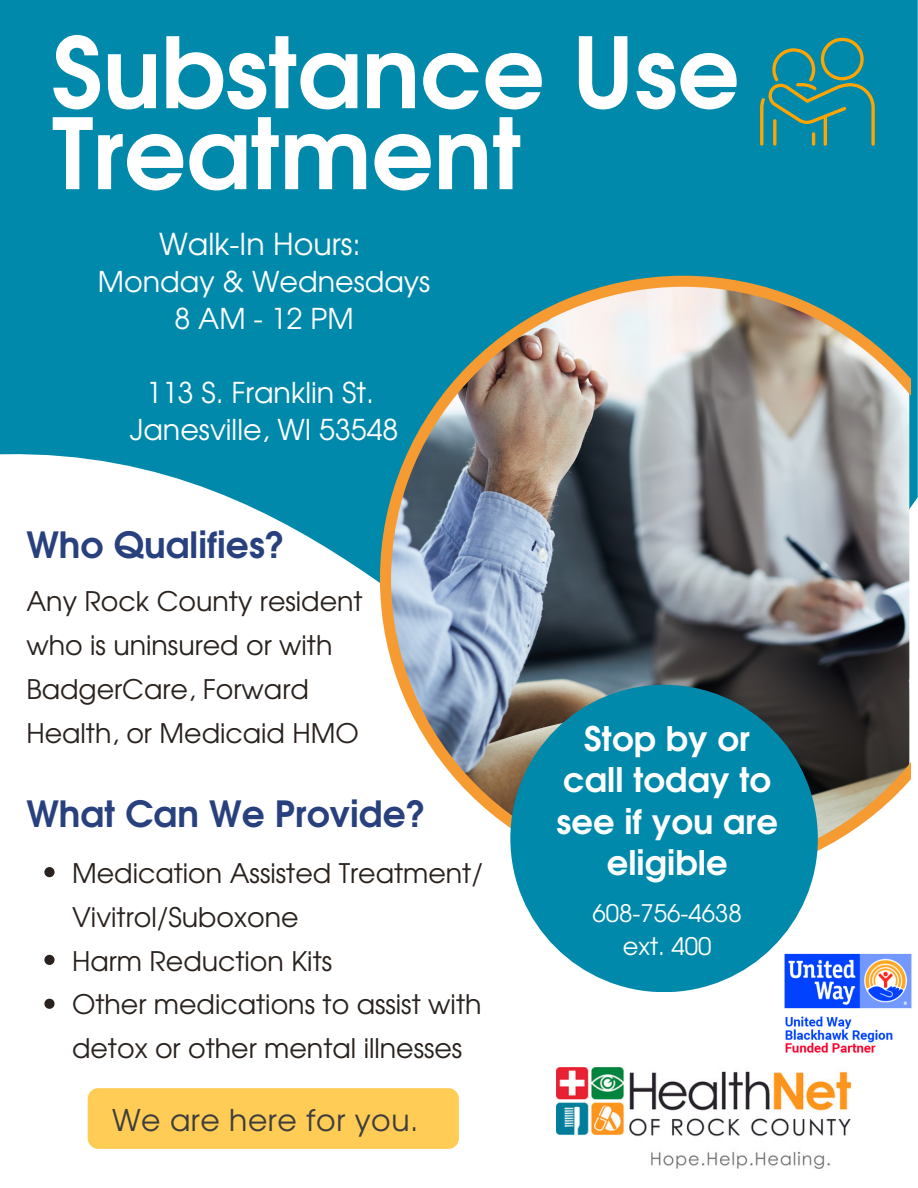
<style>
.page{position:relative;width:918px;height:1188px;background:#fff}
.page>*{position:absolute;margin:0;border:0;box-sizing:border-box;transform-origin:0 0}
.t1{font:700 97.35px "Te X Gyre Adventor";color:#fff}
.t2{font:700 36px "Te X Gyre Adventor";color:#28407e}
.t3{font:700 33.75px/41.4px "Te X Gyre Adventor";letter-spacing:.005em;color:#fff;text-align:center}
.t4{font:30.15px "Te X Gyre Adventor";color:#fff}
.t5{font:29.85px "Te X Gyre Adventor";letter-spacing:.02em;color:#3d3d3d}
.t6{font:28.65px "Te X Gyre Adventor";color:#fff}
.t7{font:26.85px/43.8px "Te X Gyre Adventor";color:#29221e}
.t8{font:24px/32.7px "Te X Gyre Adventor";color:#fff;text-align:center}
</style>
<div class="page">
<svg style="left:0;top:0;width:918px;height:583px;background:#1794b1"></svg>
<img style="left:380px;top:276px;width:538px;height:605px">
<div style="left:510px;top:685px;width:308px;height:307px;background:#0089aa;border-radius:50%"></div>
<img style="left:556px;top:1068px;width:295px;height:101px">
<div style="left:88px;top:1088px;width:371px;height:61px;background:#fc5;border-radius:11px"></div>
<img style="left:784px;top:953px;width:128px;height:100px">
<svg style="left:760px;top:38px;width:115px;height:108px;background:#298d8e"></svg>
<svg style="left:44px;top:867px;width:11px;height:10px"></svg>
<svg style="left:44px;top:955px;width:11px;height:10px"></svg>
<svg style="left:44px;top:999px;width:11px;height:10px"></svg>
<p class="t1" style="left:52px;top:-12px;width:689px">Substance Use</p>
<p class="t1" style="left:52px;top:69px;width:471px">Treatment</p>
<p class="t4" style="left:159px;top:220px;width:203px">Walk-In Hours:</p>
<p class="t6" style="left:98px;top:258px;width:334px">Monday &amp; Wednesdays</p>
<p class="t6" style="left:174px;top:296px;width:181px">8AM-12PM</p>
<p class="t6" style="left:146px;top:370px;width:229px">113 S. Franklin St.</p>
<p class="t6" style="left:130px;top:407px;width:270px">Janesville, WI 53548</p>
<p class="t2" style="left:26px;top:513px;width:260px">Who Qualifies?</p>
<p class="t7" style="left:26px;top:578px;width:338px">Any Rock County resident who is uninsured or with<br>BadgerCare, Forward<br>Health, or Medicaid HMO</p>
<p class="t2" style="left:26px;top:782px;width:401px">What Can We Provide?</p>
<p class="t7" style="left:72px;top:849px;width:413px">Medication Assisted Treatment/<br>Vivitrol/Suboxone</p>
<p class="t7" style="left:72px;top:937px;width:262px">Harm Reduction Kits</p>
<p class="t7" style="left:72px;top:981px;width:411px">Other medications to assist with detox or other mental illnesses</p>
<p class="t5" style="left:112px;top:1097px;width:308px">We are here for you.</p>
<p class="t3" style="left:556px;top:715px;width:223px">Stop by or call today to see if you are eligible</p>
<p class="t8" style="left:593px;top:896px;width:151px">608-756-4638 ext. 400</p>
</div>
